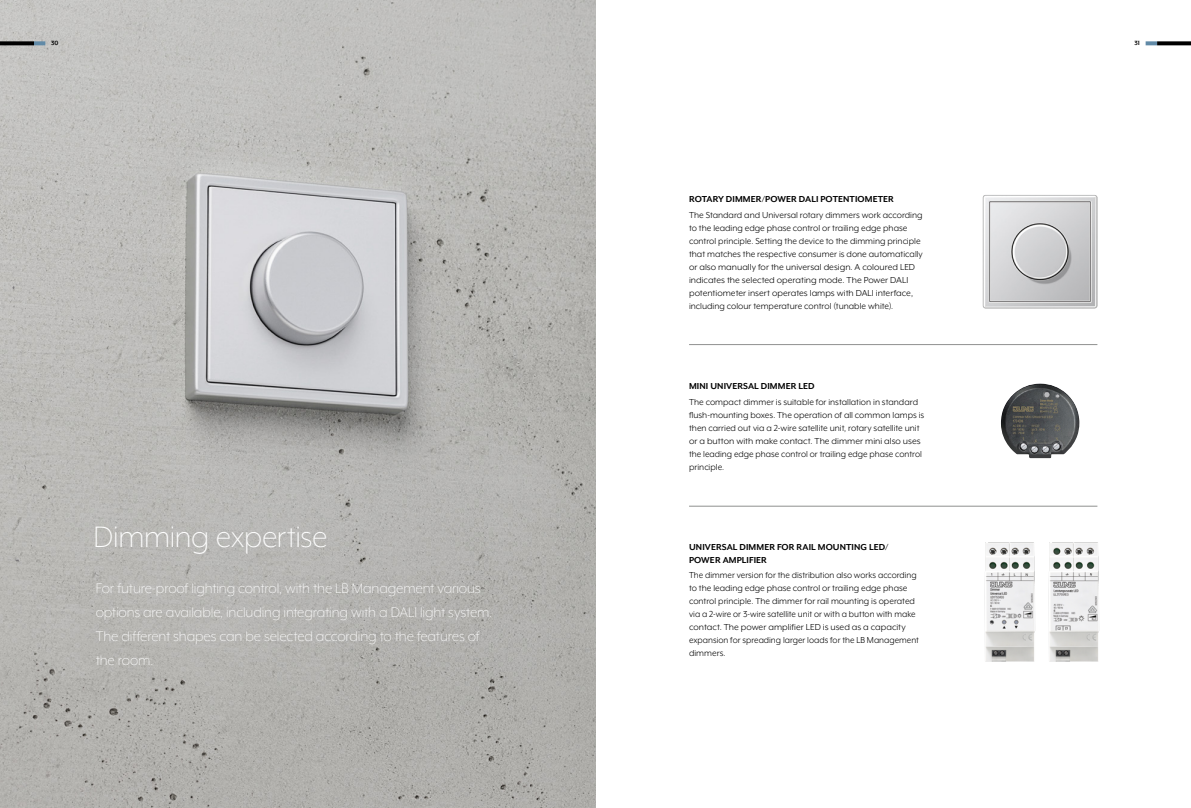
<style>
.page{position:relative;width:1191px;height:808px;background:#fff}
.page>*{position:absolute;margin:0;border:0;box-sizing:border-box;transform-origin:0 0}
.t1{font:300 34px "Mr Eaves XL Mod OT";letter-spacing:-.015em;color:#fff}
.t2{font:300 16px/24px "Mr Eaves XL Mod OT";letter-spacing:-.01em;color:#fff}
.t3{font:10px/13px "Mr Eaves XL Mod OT";color:#000}
.t4{font:700 10px/13px "Mr Eaves XL Mod OT";letter-spacing:.01em;color:#000}
.t5{font:700 7px "Mr Eaves XL Mod OT";color:#000}
</style>
<div class="page">
<img style="left:0;top:0;width:595px;height:808px">
<img style="left:1001px;top:384px;width:78px;height:74px">
<img style="left:984px;top:542px;width:51px;height:120px">
<img style="left:1048px;top:542px;width:51px;height:120px">
<img style="left:983px;top:195px;width:114px;height:114px">
<hr style="left:689px;top:344px;width:408px;height:1px;background:#8f908f">
<hr style="left:689px;top:506px;width:408px;height:1px;background:#8f908f">
<svg style="left:1145px;top:41px;width:12px;height:4px"></svg>
<svg style="left:34px;top:41px;width:11px;height:4px"></svg>
<svg style="left:1157px;top:41px;width:34px;height:4px"></svg>
<svg style="left:0;top:41px;width:34px;height:4px"></svg>
<p class="t5" style="left:51px;top:40px;width:9px">30</p>
<p class="t5" style="left:1134px;top:40px;width:7px">31</p>
<p class="t4" style="left:689px;top:193px;width:206px">ROTARY DIMMER/POWER DALI POTENTIOMETER</p>
<p class="t3" style="left:689px;top:209px;width:235px">The Standard and Universal rotary dimmers work according to the leading edge phase control or trailing edge phase control principle. Setting the device to the dimming principle that matches the respective consumer is done automatically or also manually for the universal design. A coloured LED indicates the selected operating mode. The Power DALI potentiometer insert operates lamps with DALI interface, including colour temperature control (tunable white).</p>
<h1 class="t1" style="left:94px;top:520px;width:235px">Dimming expertise</h1>
<h2 class="t2" style="left:96px;top:576px;width:398px">For future-proof lighting control, with the LB Management various options are available, including integrating with a DALI light system.<br>The different shapes can be selected according to the features of the room.</h2>
<p class="t4" style="left:689px;top:380px;width:127px">MINI UNIVERSAL DIMMER LED</p>
<p class="t3" style="left:689px;top:396px;width:237px">The compact dimmer is suitable for installation in standard flush-mounting boxes. The operation of all common lamps is then carried out via a 2-wire satellite unit, rotary satellite unit or a button with make contact. The dimmer mini also uses the leading edge phase control or trailing edge phase control principle.</p>
<p class="t4" style="left:689px;top:540px;width:201px">UNIVERSAL DIMMER FOR RAIL MOUNTING LED/<br>POWER AMPLIFIER</p>
<p class="t3" style="left:689px;top:569px;width:231px">The dimmer version for the distribution also works according to the leading edge phase control or trailing edge phase control principle. The dimmer for rail mounting is operated via a 2-wire or 3-wire satellite unit or with a button with make contact. The power amplifier LED is used as a capacity expansion for spreading larger loads for the LB Management dimmers.</p>
</div>
